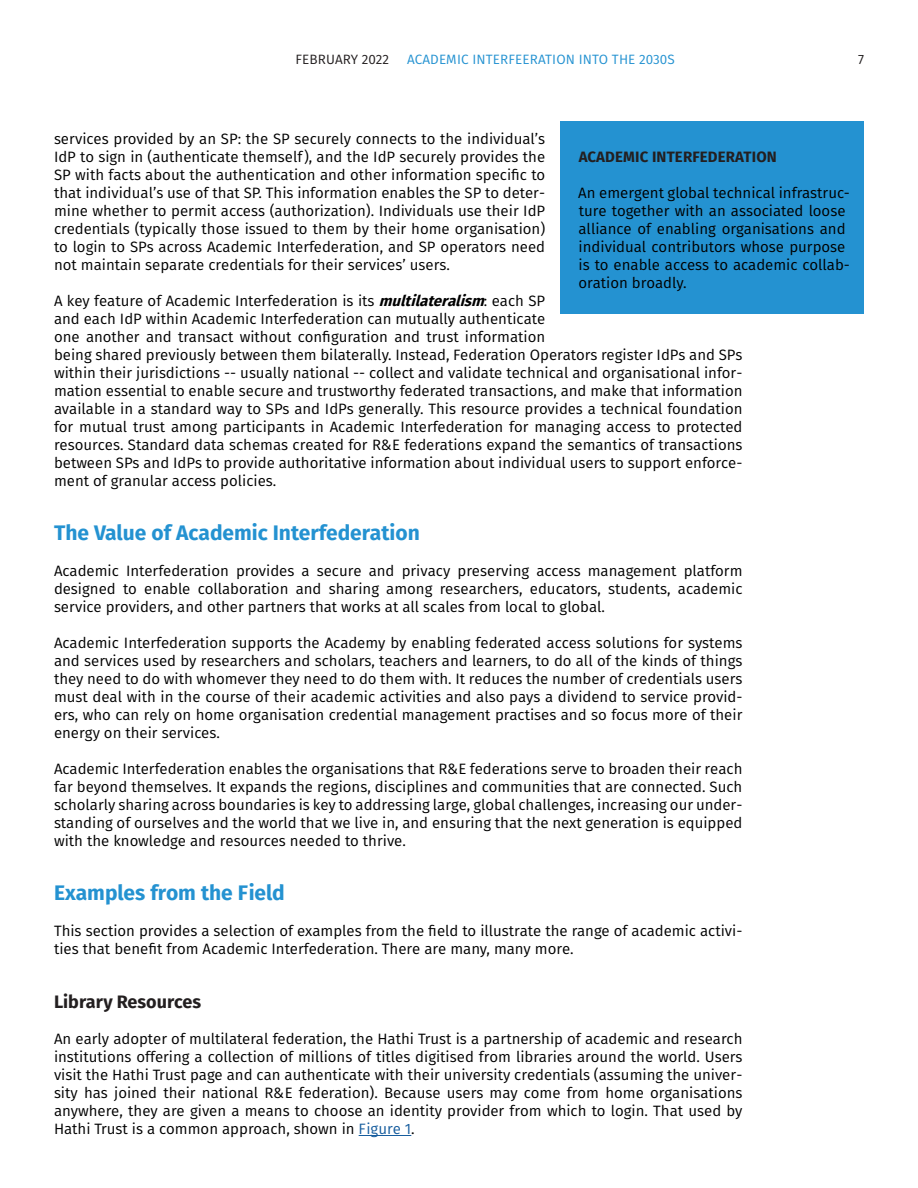
<style>
.page{position:relative;width:918px;height:1188px;background:#fff}
.page>*{position:absolute;margin:0;border:0;box-sizing:border-box;transform-origin:0 0}
.t1{font:700 21px "Fira Sans";color:#2492d1}
.t2{font:700 18px "Fira Sans";color:#231f20}
.t3{font:15px/18px "Fira Sans";color:#000;text-align:justify}
.t4{font:700 15px "Fira Sans";letter-spacing:.01em;color:#231f20}
.t5{font:13.5px "Fira Sans";letter-spacing:.01em;color:#2492d1}
.t6{font:13.5px "Fira Sans";letter-spacing:.005em;color:#231f20}
.s1{font-weight:700;font-style:italic}
.s2{color:#175d9e}
</style>
<div class="page">
<hr style="left:359px;top:1135px;width:52px;height:1px;background:#175d9e">
<div style="left:560px;top:122px;width:304px;height:192px;background:#2492d1"></div>
<p class="t6" style="left:296px;top:50px;width:95px">FEBRUARY 2022</p>
<p class="t5" style="left:407px;top:50px;width:269px">ACADEMIC INTERFEERATION INTO THE 2030S</p>
<p class="t6" style="left:858px;top:50px;width:7px">7</p>
<p class="t3" style="left:54px;top:130px;width:493px">services provided by an SP: the SP securely connects to the individual’s IdP to sign in (authenticate themself), and the IdP securely provides the SP with facts about the authentication and other information specific to that individual’s use of that SP. This information enables the SP to deter&shy;mine whether to permit access (authorization). Individuals use their IdP credentials (typically those issued to them by their home organisation) to login to SPs across Academic Interfederation, and SP operators need not maintain separate credentials for their services’ users.</p>
<p class="t3" style="left:54px;top:292px;width:690px;text-align:left">A key feature of Academic Interfederation is its <span class="s1">multilateralism</span>: each SP<br>and each IdP within Academic Interfederation can mutually authenticate<br>one another and transact without configuration and trust information<br>being shared previously between them bilaterally. Instead, Federation Operators register IdPs and SPs within their jurisdictions -- usually national -- collect and validate technical and organisational infor&shy;mation essential to enable secure and trustworthy federated transactions, and make that information available in a standard way to SPs and IdPs generally. This resource provides a technical foundation for mutual trust among participants in Academic Interfederation for managing access to protected resources. Standard data schemas created for R&amp;E federations expand the semantics of transactions between SPs and IdPs to provide authoritative information about individual users to support enforce&shy;ment of granular access policies.</p>
<h1 class="t1" style="left:54px;top:518px;width:367px">The Value of Academic Interfederation</h1>
<p class="t3" style="left:54px;top:562px;width:690px">Academic Interfederation provides a secure and privacy preserving access management platform designed to enable collaboration and sharing among researchers, educators, students, academic service providers, and other partners that works at all scales from local to global.</p>
<p class="t3" style="left:54px;top:634px;width:690px">Academic Interfederation supports the Academy by enabling federated access solutions for systems and services used by researchers and scholars, teachers and learners, to do all of the kinds of things they need to do with whomever they need to do them with. It reduces the number of credentials users must deal with in the course of their academic activities and also pays a dividend to service provid&shy;ers, who can rely on home organisation credential management practises and so focus more of their energy on their services.</p>
<p class="t3" style="left:54px;top:760px;width:690px">Academic Interfederation enables the organisations that R&amp;E federations serve to broaden their reach far beyond themselves. It expands the regions, disciplines and communities that are connected. Such scholarly sharing across boundaries is key to addressing large, global challenges, increasing our under&shy;standing of ourselves and the world that we live in, and ensuring that the next generation is equipped with the knowledge and resources needed to thrive.</p>
<h1 class="t1" style="left:54px;top:878px;width:232px">Examples from the Field</h1>
<p class="t3" style="left:54px;top:922px;width:690px">This section provides a selection of examples from the field to illustrate the range of academic activi&shy;ties that benefit from Academic Interfederation. There are many, many more.</p>
<p class="t2" style="left:54px;top:989px;width:149px">Library Resources</p>
<p class="t3" style="left:54px;top:1030px;width:690px">An early adopter of multilateral federation, the Hathi Trust is a partnership of academic and research institutions offering a collection of millions of titles digitised from libraries around the world. Users visit the Hathi Trust page and can authenticate with their university credentials (assuming the univer&shy;sity has joined their national R&amp;E federation). Because users may come from home organisations anywhere, they are given a means to choose an identity provider from which to login. That used by Hathi Trust is a common approach, shown in <span class="s2">Figure 1</span>.</p>
<p class="t4" style="left:579px;top:146px;width:199px">ACADEMIC INTERFEDERATION</p>
<p class="t3" style="left:578px;top:184px;width:273px;text-align:left">An emergent global technical infrastruc&shy;ture together with an associated loose alliance of enabling organisations and individual contributors whose purpose is to enable access to academic collab&shy;oration broadly.</p>
</div>
